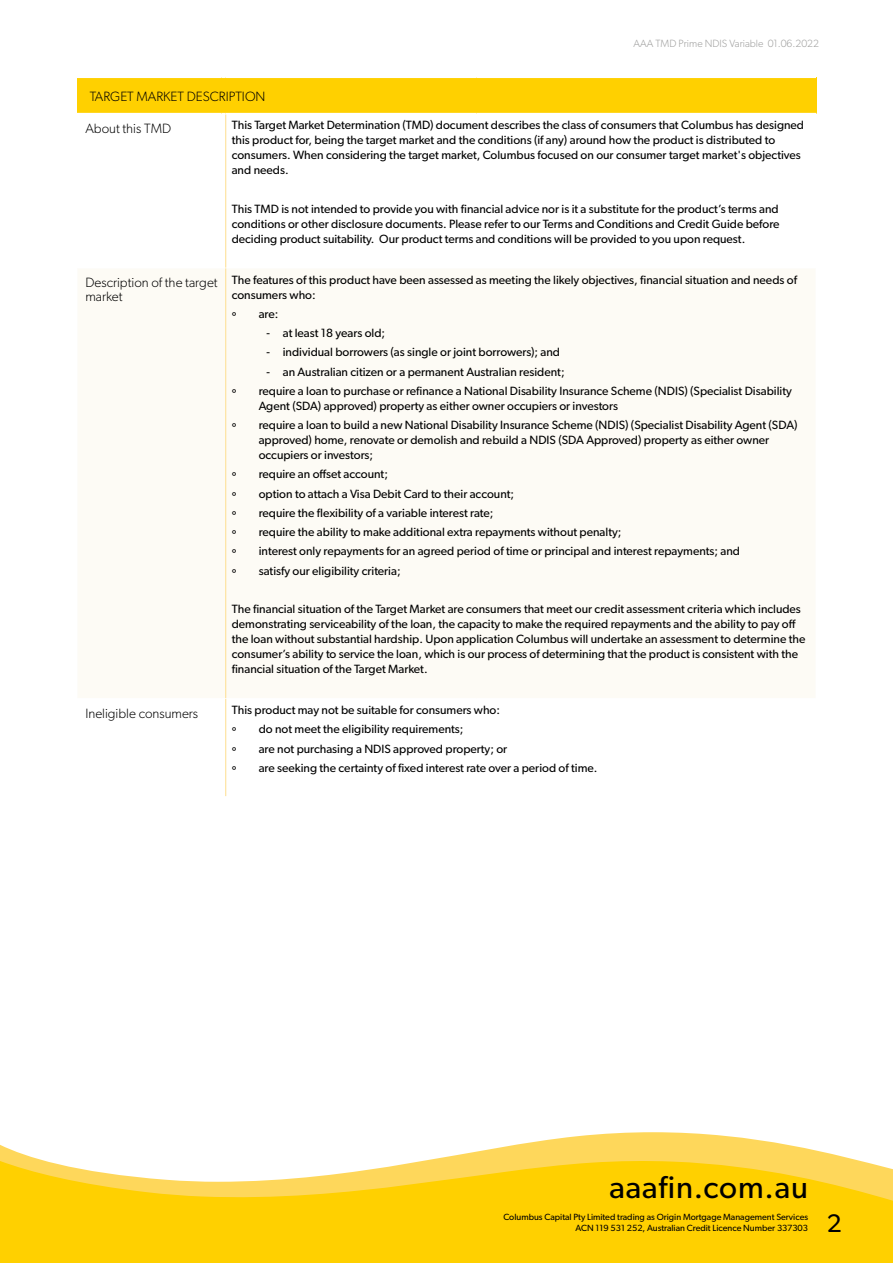
<style>
.page{position:relative;width:893px;height:1263px;background:#fff}
.page>*{position:absolute;margin:0;border:0;box-sizing:border-box;transform-origin:0 0}
.t1{font:31.5px "Gibson";letter-spacing:.025em;color:#000}
.t2{font:25.5px "Gibson";color:#000}
.left_column_headings{font:300 13.5px/13.5px "Gibson";color:#000}
.t3{font:12px/15px "Gibson";color:#000}
.t4{font:300 10.5px "Gibson";color:#9d9d9c}
.t5{font:9px/10.5px "Gibson";color:#000;text-align:right}
</style>
<div class="page">
<svg style="left:0;top:1132px;width:856px;height:28px"></svg>
<svg style="left:0;top:1160px;width:893px;height:103px;background:#fed31b"></svg>
<div style="left:77px;top:77px;width:739px;height:37px;background:#ffd000"></div>
<div style="left:77px;top:268px;width:149px;height:430px;background:#fdfbf5"></div>
<div style="left:226px;top:268px;width:590px;height:430px;background:#fdfbf5"></div>
<hr style="left:77px;top:268px;width:144px;height:1px;background:#fff">
<hr style="left:77px;top:268px;width:1px;height:430px;background:#fff">
<hr style="left:226px;top:268px;width:250px;height:1px;background:#fff">
<hr style="left:476px;top:268px;width:340px;height:1px;background:#fff">
<hr style="left:225px;top:114px;width:1px;height:154px;background:#fedf8f">
<hr style="left:225px;top:268px;width:1px;height:430px;background:#fedf8f">
<hr style="left:225px;top:699px;width:1px;height:97px;background:#fedf8f">
<hr style="left:77px;top:77px;width:144px;height:1px;background:#fff">
<hr style="left:226px;top:77px;width:250px;height:1px;background:#fff">
<hr style="left:476px;top:77px;width:340px;height:1px;background:#fff">
<hr style="left:77px;top:113px;width:144px;height:1px;background:#fff">
<hr style="left:226px;top:113px;width:250px;height:1px;background:#fff">
<hr style="left:476px;top:113px;width:340px;height:1px;background:#fff">
<p class="t4" style="left:633px;top:37px;width:187px">AAA TMD Prime NDIS Variable 01.06.2022</p>
<p class="left_column_headings" style="left:90px;top:89px;width:177px">TARGET MARKET DESCRIPTION</p>
<p class="left_column_headings" style="left:85px;top:121px;width:87px">About this TMD</p>
<p class="t3" style="left:232px;top:117px;width:574px">This Target Market Determination (TMD) document describes the class of consumers that Columbus has designed this product for, being the target market and the conditions (if any) around how the product is distributed to consumers. When considering the target market, Columbus focused on our consumer target market's objectives and needs.</p>
<p class="t3" style="left:232px;top:201px;width:549px;text-align:justify">This TMD is not intended to provide you with financial advice nor is it a substitute for the product’s terms and conditions or other disclosure documents. Please refer to our Terms and Conditions and Credit Guide before deciding product suitability. Our product terms and conditions will be provided to you upon request.</p>
<p class="left_column_headings" style="left:85px;top:276px;width:134px">Description of the target market</p>
<p class="t3" style="left:232px;top:272px;width:567px">The features of this product have been assessed as meeting the likely objectives, financial situation and needs of consumers who:</p>
<p class="t3" style="left:232px;top:306px;width:6px">º</p>
<p class="t3" style="left:259px;top:306px;width:21px">are:</p>
<p class="t3" style="left:267px;top:325px;width:120px">- at least 18 years old;</p>
<p class="t3" style="left:267px;top:344px;width:295px">- individual borrowers (as single or joint borrowers); and</p>
<p class="t3" style="left:267px;top:364px;width:300px">- an Australian citizen or a permanent Australian resident;</p>
<p class="t3" style="left:232px;top:383px;width:6px">º</p>
<p class="t3" style="left:259px;top:383px;width:535px">require a loan to purchase or refinance a National Disability Insurance Scheme (NDIS) (Specialist Disability<br>Agent (SDA) approved) property as either owner occupiers or investors</p>
<p class="t3" style="left:232px;top:417px;width:6px">º</p>
<p class="t3" style="left:259px;top:417px;width:540px">require a loan to build a new National Disability Insurance Scheme (NDIS) (Specialist Disability Agent (SDA) approved) home, renovate or demolish and rebuild a NDIS (SDA Approved) property as either owner occupiers or investors;</p>
<p class="t3" style="left:232px;top:466px;width:6px">º</p>
<p class="t3" style="left:259px;top:466px;width:131px">require an offset account;</p>
<p class="t3" style="left:232px;top:486px;width:6px">º</p>
<p class="t3" style="left:259px;top:486px;width:257px">option to attach a Visa Debit Card to their account;</p>
<p class="t3" style="left:232px;top:505px;width:6px">º</p>
<p class="t3" style="left:259px;top:505px;width:236px">require the flexibility of a variable interest rate;</p>
<p class="t3" style="left:232px;top:524px;width:6px">º</p>
<p class="t3" style="left:259px;top:524px;width:364px">require the ability to make additional extra repayments without penalty;</p>
<p class="t3" style="left:232px;top:543px;width:6px">º</p>
<p class="t3" style="left:259px;top:543px;width:483px">interest only repayments for an agreed period of time or principal and interest repayments; and</p>
<p class="t3" style="left:232px;top:563px;width:6px">º</p>
<p class="t3" style="left:259px;top:563px;width:143px">satisfy our eligibility criteria;</p>
<p class="t3" style="left:232px;top:601px;width:575px">The financial situation of the Target Market are consumers that meet our credit assessment criteria which includes demonstrating serviceability of the loan, the capacity to make the required repayments and the ability to pay off the loan without substantial hardship. Upon application Columbus will undertake an assessment to determine the consumer’s ability to service the loan, which is our process of determining that the product is consistent with the financial situation of the Target Market.</p>
<p class="left_column_headings" style="left:85px;top:706px;width:114px">Ineligible consumers</p>
<p class="t3" style="left:232px;top:702px;width:270px">This product may not be suitable for consumers who:</p>
<p class="t3" style="left:232px;top:721px;width:6px">º</p>
<p class="t3" style="left:259px;top:721px;width:206px">do not meet the eligibility requirements;</p>
<p class="t3" style="left:232px;top:741px;width:6px">º</p>
<p class="t3" style="left:259px;top:741px;width:250px">are not purchasing a NDIS approved property; or</p>
<p class="t3" style="left:232px;top:760px;width:6px">º</p>
<p class="t3" style="left:259px;top:760px;width:340px">are seeking the certainty of fixed interest rate over a period of time.</p>
<h1 class="t1" style="left:609px;top:1168px;width:200px">aaafin.com.au</h1>
<p class="t5" style="left:503px;top:1212px;width:306px">Columbus Capital Pty Limited trading as Origin Mortgage Management Services<br>ACN 119 531 252, Australian Credit Licence Number 337303</p>
<h2 class="t2" style="left:827px;top:1208px;width:16px">2</h2>
</div>
